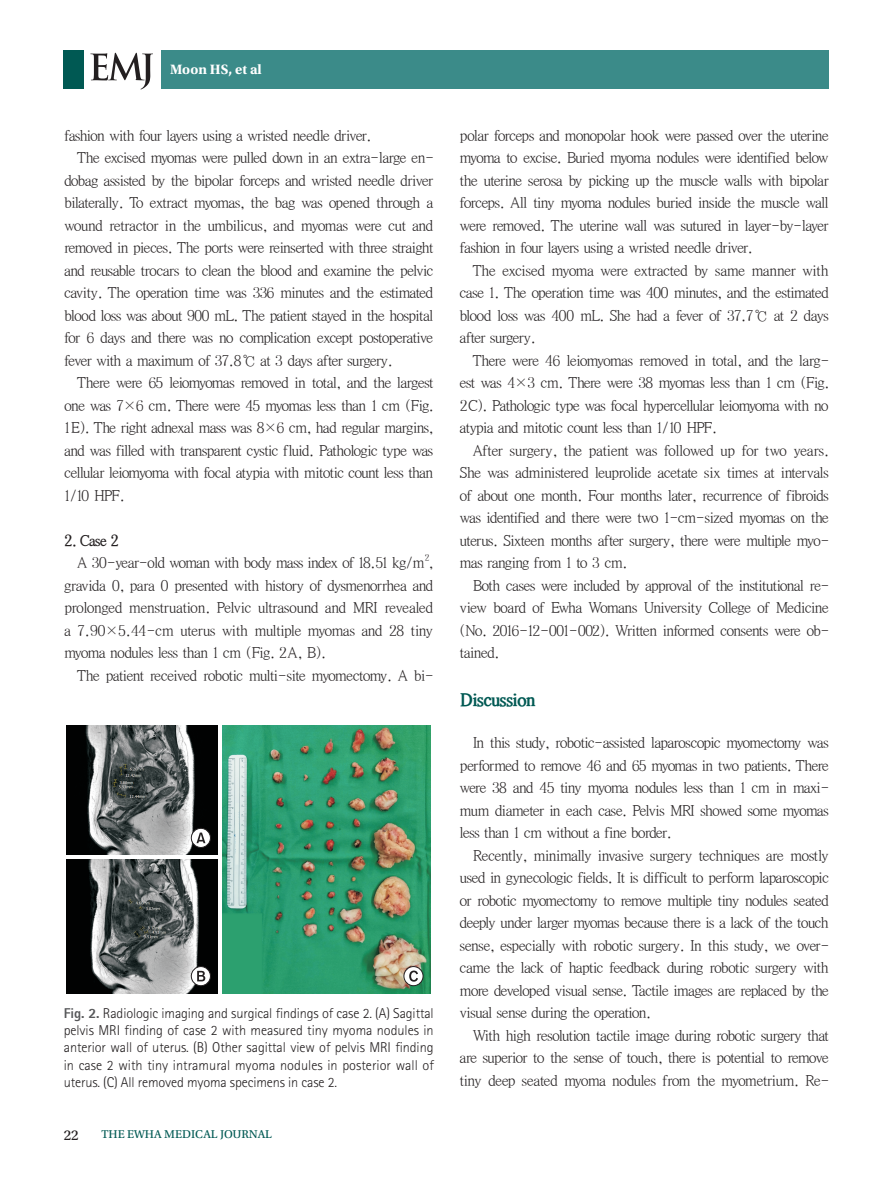
<style>
.page{position:relative;width:893px;height:1191px;background:#fff}
.page>*{position:absolute;margin:0;border:0;box-sizing:border-box;transform-origin:0 0}
.t1{font:18px "Y Batang 160";letter-spacing:-.075em;color:#005953}
.t2{font:15px/22.5px "Y Batang 120";letter-spacing:-.11em;color:#231f20;text-align:justify}
.t3{font:15px "Y Batang 140";color:#231f20}
.t4{font:15px "Utopia Std Capt";color:#231f20}
.t5{font:300 14.25px/17.1px "Rotis Sans Serif Std";letter-spacing:-.01em;color:#231f20;text-align:justify}
.t6{font:700 14.25px "Utopia Std";color:#fff}
.t7{font:12px "Utopia Std Capt";color:#005953}
.t8{font:8.7px "Y Batang 120";color:#231f20}
.s1{font-family:"YDIY Mj O110 KS Cpc EUC H"}
.s2{font-weight:800;color:#57585a}
</style>
<div class="page">
<div style="left:162px;top:50px;width:667px;height:39px;background:#3b8b89"></div>
<div style="left:64px;top:51px;width:20px;height:38px;background:#005953"></div>
<svg style="left:90px;top:53px;width:63px;height:36px"></svg>
<img style="left:67px;top:725px;width:151px;height:130px">
<img style="left:67px;top:859px;width:151px;height:134px">
<img style="left:222px;top:725px;width:208px;height:268px">
<svg style="left:191px;top:828px;width:19px;height:19px"></svg>
<div style="left:191px;top:828px;width:20px;height:19px;border:1px solid #231f20;border-radius:50%"></div>
<svg style="left:197px;top:832px;width:8px;height:11px"></svg>
<svg style="left:191px;top:966px;width:19px;height:19px"></svg>
<div style="left:191px;top:966px;width:20px;height:20px;border:1px solid #231f20;border-radius:50%"></div>
<svg style="left:197px;top:970px;width:8px;height:11px"></svg>
<svg style="left:404px;top:966px;width:19px;height:19px"></svg>
<div style="left:404px;top:966px;width:19px;height:20px;border:1px solid #231f20;border-radius:50%"></div>
<svg style="left:409px;top:970px;width:9px;height:11px"></svg>
<p class="t6" style="left:170px;top:61px;width:93px">Moon HS, et al</p>
<p class="t2" style="left:64px;top:124px;width:309px">fashion with four layers using a wristed needle driver.</p>
<p class="t2" style="left:77px;top:147px;width:359px">The excised myomas were pulled down in an extra-large en-</p>
<p class="t2" style="left:64px;top:169px;width:371px">dobag assisted by the bipolar forceps and wristed needle driver</p>
<p class="t2" style="left:64px;top:192px;width:371px">bilaterally. To extract myomas, the bag was opened through a</p>
<p class="t2" style="left:64px;top:214px;width:371px">wound retractor in the umbilicus, and myomas were cut and</p>
<p class="t2" style="left:64px;top:237px;width:371px">removed in pieces. The ports were reinserted with three straight</p>
<p class="t2" style="left:64px;top:259px;width:371px">and reusable trocars to clean the blood and examine the pelvic</p>
<p class="t2" style="left:64px;top:282px;width:371px">cavity. The operation time was 336 minutes and the estimated</p>
<p class="t2" style="left:64px;top:304px;width:371px">blood loss was about 900 mL. The patient stayed in the hospital</p>
<p class="t2" style="left:64px;top:327px;width:371px">for 6 days and there was no complication except postoperative</p>
<p class="t2" style="left:64px;top:349px;width:330px">fever with a maximum of 37.8<span class="s1">℃</span> at 3 days after surgery.</p>
<p class="t2" style="left:77px;top:372px;width:359px">There were 65 leiomyomas removed in total, and the largest</p>
<p class="t2" style="left:64px;top:394px;width:371px">one was 7×6 cm. There were 45 myomas less than 1 cm (Fig.</p>
<p class="t2" style="left:64px;top:417px;width:371px">1E). The right adnexal mass was 8×6 cm, had regular margins,</p>
<p class="t2" style="left:64px;top:439px;width:371px">and was filled with transparent cystic fluid. Pathologic type was</p>
<p class="t2" style="left:64px;top:462px;width:371px">cellular leiomyoma with focal atypia with mitotic count less than</p>
<p class="t2" style="left:64px;top:484px;width:62px">1/10 HPF.</p>
<p class="t3" style="left:64px;top:532px;width:57px">2. Case 2</p>
<p class="t2" style="left:77px;top:552px;width:359px">A 30-year-old woman with body mass index of 18.51 kg/m ,</p>
<p class="t8" style="left:424px;top:553px;width:7px">2</p>
<p class="t2" style="left:64px;top:574px;width:371px">gravida 0, para 0 presented with history of dysmenorrhea and prolonged menstruation. Pelvic ultrasound and MRI revealed a 7.90×5.44-cm uterus with multiple myomas and 28 tiny myoma nodules less than 1 cm (Fig. 2A, B).</p>
<p class="t2" style="left:77px;top:664px;width:359px">The patient received robotic multi-site myomectomy. A bi-</p>
<p class="t5" style="left:64px;top:1005px;width:372px"><span class="s2">Fig. 2.</span> Radiologic imaging and surgical findings of case 2. (A) Sagittal pelvis MRI finding of case 2 with measured tiny myoma nodules in anterior wall of uterus. (B) Other sagittal view of pelvis MRI finding in case 2 with tiny intramural myoma nodules in posterior wall of uterus. (C) All removed myoma specimens in case 2.</p>
<p class="t4" style="left:64px;top:1126px;width:17px">22</p>
<p class="t7" style="left:102px;top:1127px;width:172px">THE EWHA MEDICAL JOURNAL</p>
<p class="t2" style="left:459px;top:124px;width:372px">polar forceps and monopolar hook were passed over the uterine myoma to excise. Buried myoma nodules were identified below the uterine serosa by picking up the muscle walls with bipolar forceps. All tiny myoma nodules buried inside the muscle wall were removed. The uterine wall was sutured in layer-by-layer fashion in four layers using a wristed needle driver.</p>
<p class="t2" style="left:459px;top:259px;width:371px;text-indent:13px">The excised myoma were extracted by same manner with case 1. The operation time was 400 minutes, and the estimated blood loss was 400 mL. She had a fever of 37.7<span class="s1">℃</span> at 2 days after surgery.</p>
<p class="t2" style="left:459px;top:349px;width:371px;text-indent:13px">There were 46 leiomyomas removed in total, and the larg&shy;est was 4×3 cm. There were 38 myomas less than 1 cm (Fig.<br>2C). Pathologic type was focal hypercellular leiomyoma with no atypia and mitotic count less than 1/10 HPF.</p>
<p class="t2" style="left:459px;top:439px;width:372px;text-indent:13px">After surgery, the patient was followed up for two years.<br>She was administered leuprolide acetate six times at intervals of about one month. Four months later, recurrence of fibroids was identified and there were two 1-cm-sized myomas on the uterus. Sixteen months after surgery, there were multiple myo&shy;mas ranging from 1 to 3 cm.</p>
<p class="t2" style="left:459px;top:574px;width:371px;text-indent:13px">Both cases were included by approval of the institutional re&shy;view board of Ewha Womans University College of Medicine (No. 2016-12-001-002). Written informed consents were ob&shy;tained.</p>
<p class="t1" style="left:459px;top:690px;width:78px">Discussion</p>
<p class="t2" style="left:459px;top:732px;width:371px;text-indent:13px">In this study, robotic-assisted laparoscopic myomectomy was performed to remove 46 and 65 myomas in two patients. There were 38 and 45 tiny myoma nodules less than 1 cm in maxi&shy;mum diameter in each case. Pelvis MRI showed some myomas less than 1 cm without a fine border.</p>
<p class="t2" style="left:459px;top:844px;width:371px;text-indent:13px">Recently, minimally invasive surgery techniques are mostly used in gynecologic fields. It is difficult to perform laparoscopic or robotic myomectomy to remove multiple tiny nodules seated deeply under larger myomas because there is a lack of the touch sense, especially with robotic surgery. In this study, we over&shy;came the lack of haptic feedback during robotic surgery with more developed visual sense. Tactile images are replaced by the visual sense during the operation.</p>
<p class="t2" style="left:459px;top:1024px;width:371px;text-indent:13px">With high resolution tactile image during robotic surgery that are superior to the sense of touch, there is potential to remove tiny deep seated myoma nodules from the myometrium. Re-</p>
</div>
